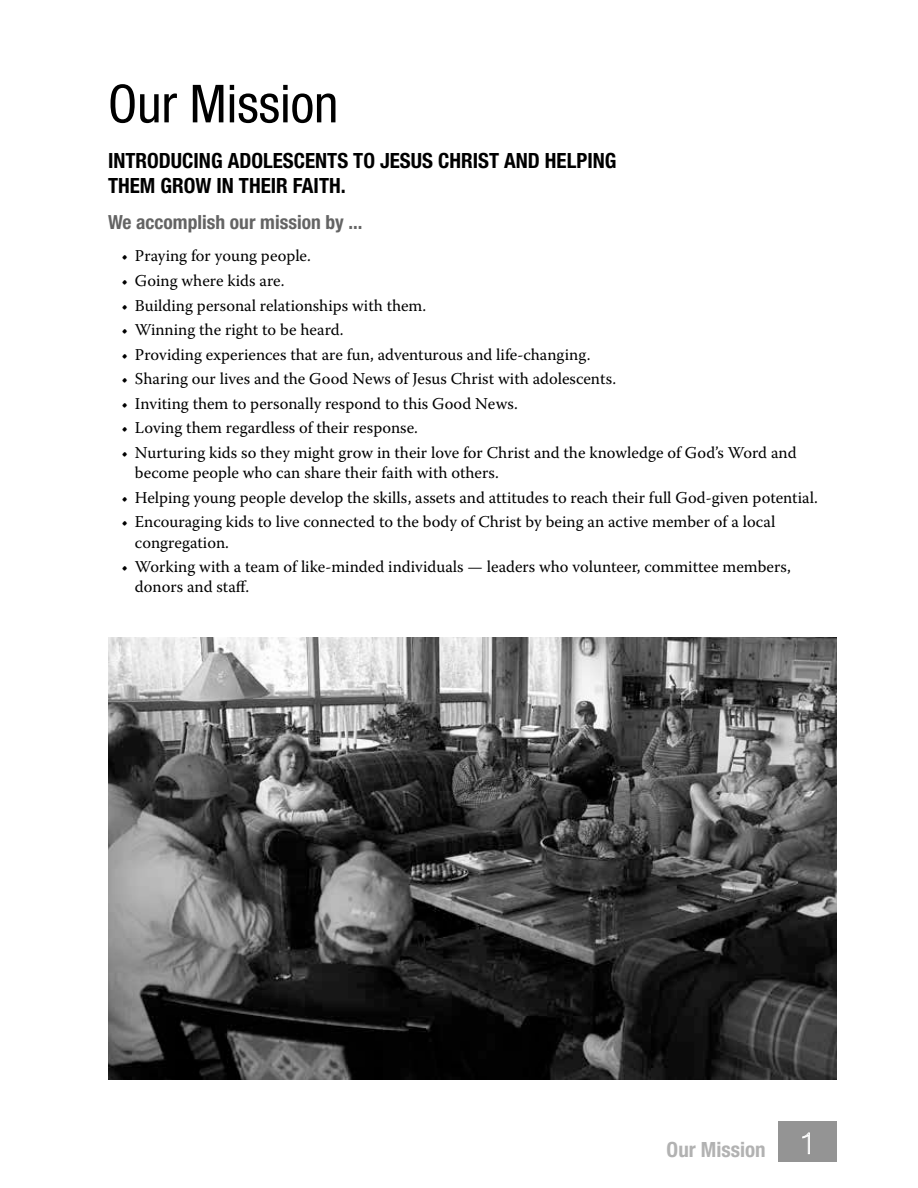
<style>
.page{position:relative;width:918px;height:1188px;background:#fff}
.page>*{position:absolute;margin:0;border:0;box-sizing:border-box;transform-origin:0 0}
.t1{font:condensed 52.5px "Helvetica Neue";color:#000}
.t2{font:700 condensed 21px/25.2px "Helvetica Neue";color:#000}
.t3{font:700 condensed 21px "Helvetica Neue";color:#b2b2b2}
.t4{font:700 condensed 19.5px "Helvetica Neue";color:#646464}
.t5{font:16.5px/20.2px "Warnock Pro";color:#000}
</style>
<div class="page">
<div style="left:779px;top:1122px;width:58px;height:40px;background:#949494"></div>
<svg style="left:802px;top:1132px;width:8px;height:22px"></svg>
<img style="left:108px;top:637px;width:729px;height:443px">
<h1 class="t1" style="left:108px;top:73px;width:232px">Our Mission</h1>
<p class="t2" style="left:108px;top:147px;width:510px">INTRODUCING ADOLESCENTS TO JESUS CHRIST AND HELPING<br>THEM GROW IN THEIR FAITH.</p>
<p class="t4" style="left:108px;top:210px;width:256px">We accomplish our mission by ...</p>
<p class="t5" style="left:122px;top:246px;width:191px">• Praying for young people.</p>
<p class="t5" style="left:122px;top:270px;width:164px">• Going where kids are.</p>
<p class="t5" style="left:122px;top:295px;width:306px">• Building personal relationships with them.</p>
<p class="t5" style="left:122px;top:319px;width:224px">• Winning the right to be heard.</p>
<p class="t5" style="left:122px;top:344px;width:470px">• Providing experiences that are fun, adventurous and life-changing.</p>
<p class="t5" style="left:122px;top:368px;width:496px">• Sharing our lives and the Good News of Jesus Christ with adolescents.</p>
<p class="t5" style="left:122px;top:393px;width:398px">• Inviting them to personally respond to this Good News.</p>
<p class="t5" style="left:122px;top:418px;width:298px">• Loving them regardless of their response.</p>
<p class="t5" style="left:135px;top:442px;width:663px;text-indent:-13px">• Nurturing kids so they might grow in their love for Christ and the knowledge of God’s Word and become people who can share their faith with others.</p>
<p class="t5" style="left:122px;top:487px;width:698px">• Helping young people develop the skills, assets and attitudes to reach their full God-given potential.</p>
<p class="t5" style="left:135px;top:512px;width:642px;text-indent:-13px">• Encouraging kids to live connected to the body of Christ by being an active member of a local congregation.</p>
<p class="t5" style="left:135px;top:556px;width:657px;text-indent:-13px">• Working with a team of like-minded individuals — leaders who volunteer, committee members, donors and staff.</p>
<p class="t3" style="left:667px;top:1136px;width:101px">Our Mission</p>
</div>
